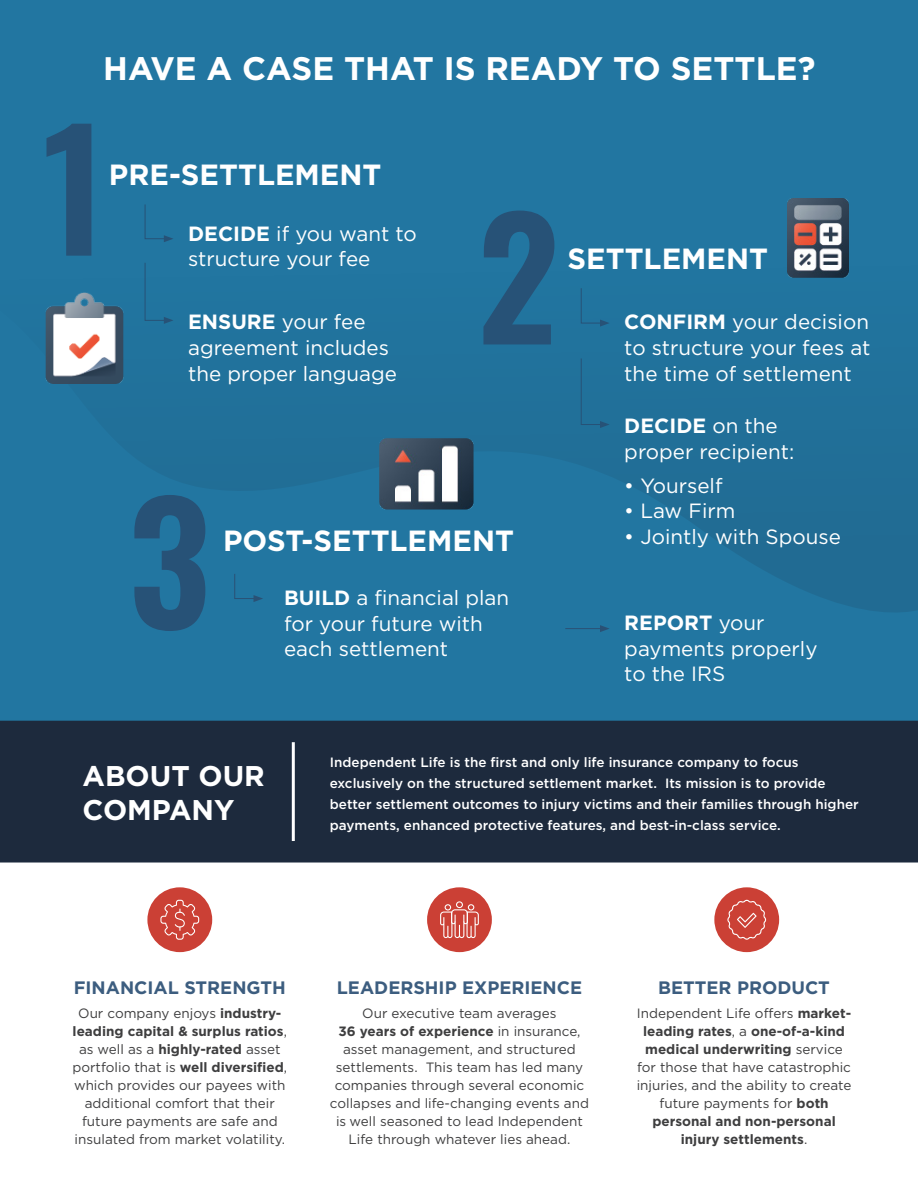
<style>
.page{position:relative;width:918px;height:1188px;background:#fff}
.page>*{position:absolute;margin:0;border:0;box-sizing:border-box;transform-origin:0 0}
.t1{font:600 163.05px "Oswald";color:#275277}
.t2{font:700 32.55px "Gotham";color:#fff}
.t3{font:700 29.25px "Gotham";color:#fff}
.t4{font:700 28.5px "Gotham";color:#fff}
.t5{font:20.55px/25.8px "Gotham";color:#fff}
.t6{font:700 18px "Gotham";color:#3c5d7f}
.t7{font:13.5px/18px "Gotham";color:#3e3e3f;text-align:center}
.t8{font:500 13.5px/21px "Gotham";color:#fff}
.s1{font-weight:700}
</style>
<div class="page">
<div style="left:0;top:0;width:918px;height:745px;background:#2276a1"></div>
<svg style="left:82px;top:198px;width:836px;height:414px"></svg>
<svg style="left:144px;top:204px;width:29px;height:38px"></svg>
<svg style="left:144px;top:262px;width:29px;height:62px"></svg>
<svg style="left:580px;top:287px;width:30px;height:40px"></svg>
<svg style="left:580px;top:358px;width:30px;height:70px"></svg>
<svg style="left:234px;top:573px;width:29px;height:29px"></svg>
<hr style="left:565px;top:628px;width:37px;height:1px;background:#2a5175">
<svg style="left:600px;top:625px;width:9px;height:7px"></svg>
<img style="left:380px;top:439px;width:94px;height:71px">
<img style="left:45px;top:293px;width:79px;height:91px">
<img style="left:788px;top:199px;width:61px;height:79px">
<div style="left:0;top:721px;width:918px;height:141px;background:#1d2a3d"></div>
<div style="left:0;top:721px;width:918px;height:142px;border:2px solid #1d2a3d"></div>
<hr style="left:292px;top:742px;width:3px;height:99px;background:#fff">
<div style="left:147px;top:887px;width:65px;height:65px;background:#cb4035;border-radius:50%"></div>
<div style="left:427px;top:887px;width:65px;height:65px;background:#cb4035;border-radius:50%"></div>
<div style="left:714px;top:887px;width:65px;height:65px;background:#cb4035;border-radius:50%"></div>
<svg style="left:160px;top:900px;width:39px;height:40px"></svg>
<svg style="left:440px;top:901px;width:39px;height:37px"></svg>
<svg style="left:727px;top:899px;width:39px;height:41px"></svg>
<p class="t2" style="left:103px;top:47px;width:714px">HAVE A CASE THAT IS READY TO SETTLE?</p>
<p class="t1" style="left:32px;top:76px;width:86px">1</p>
<p class="t3" style="left:109px;top:156px;width:274px">PRE-SETTLEMENT</p>
<p class="t5" style="left:188px;top:220px;width:230px"><span class="s1">DECIDE</span> if you want to structure your fee</p>
<p class="t5" style="left:188px;top:309px;width:210px"><span class="s1">ENSURE</span> your fee agreement includes the proper language</p>
<p class="t1" style="left:475px;top:164px;width:86px">2</p>
<p class="t1" style="left:127px;top:449px;width:85px">3</p>
<p class="t3" style="left:223px;top:521px;width:293px">POST-SETTLEMENT</p>
<p class="t5" style="left:284px;top:584px;width:227px"><span class="s1">BUILD</span> a financial plan for your future with each settlement</p>
<p class="t3" style="left:568px;top:239px;width:202px">SETTLEMENT</p>
<p class="t5" style="left:624px;top:309px;width:248px;text-align:justify"><span class="s1">CONFIRM</span> your decision to structure your fees at the time of settlement</p>
<p class="t5" style="left:624px;top:413px;width:172px"><span class="s1">DECIDE</span> on the proper recipient:</p>
<p class="t5" style="left:624px;top:472px;width:100px">• Yourself</p>
<p class="t5" style="left:624px;top:498px;width:113px">• Law Firm</p>
<p class="t5" style="left:624px;top:523px;width:218px">• Jointly with Spouse</p>
<p class="t5" style="left:624px;top:609px;width:195px"><span class="s1">REPORT</span> your payments properly to the IRS</p>
<p class="t4" style="left:83px;top:757px;width:184px">ABOUT OUR</p>
<p class="t4" style="left:83px;top:791px;width:153px">COMPANY</p>
<p class="t8" style="left:330px;top:751px;width:530px">Independent Life is the first and only life insurance company to focus exclusively on the structured settlement market. Its mission is to provide better settlement outcomes to injury victims and their families through higher payments, enhanced protective features, and best-in-class service.</p>
<p class="t6" style="left:74px;top:975px;width:214px">FINANCIAL STRENGTH</p>
<p class="t7" style="left:72px;top:1004px;width:216px">Our company enjoys <span class="s1">industry&shy;leading capital &amp; surplus ratios</span>, as well as a <span class="s1">highly-rated</span> asset portfolio that is <span class="s1">well diversified</span>, which provides our payees with additional comfort that their future payments are safe and insulated from market volatility.</p>
<p class="t6" style="left:337px;top:975px;width:247px">LEADERSHIP EXPERIENCE</p>
<p class="t7" style="left:330px;top:1004px;width:260px">Our executive team averages<br><span class="s1">36 years of experience</span> in insurance, asset management, and structured settlements. This team has led many companies through several economic collapses and life-changing events and is well seasoned to lead Independent Life through whatever lies ahead.</p>
<p class="t6" style="left:658px;top:975px;width:173px">BETTER PRODUCT</p>
<p class="t7" style="left:637px;top:1004px;width:216px">Independent Life offers <span class="s1">market&shy;leading rates</span>, a <span class="s1">one-of-a-kind medical underwriting</span> service for those that have catastrophic injuries, and the ability to create future payments for <span class="s1">both personal and non-personal injury settlements</span>.</p>
</div>
